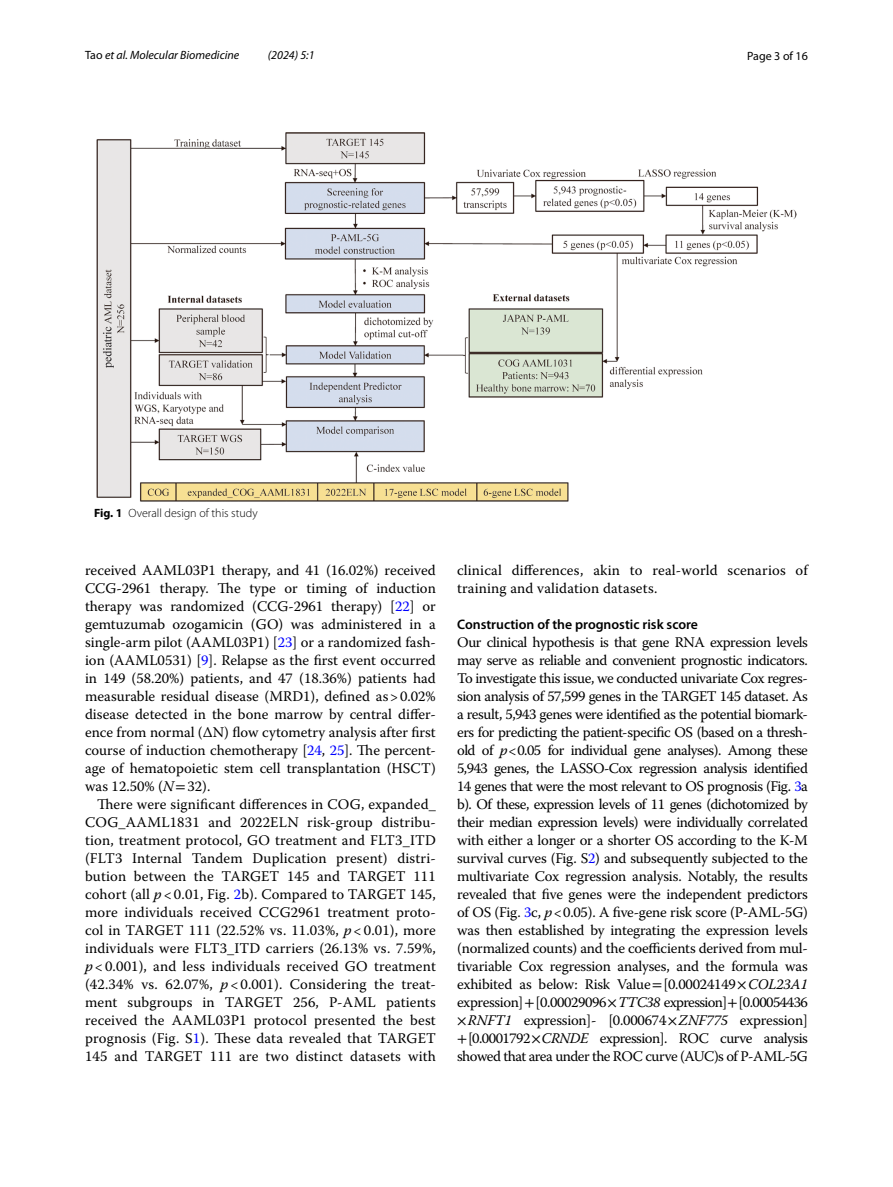
<style>
.page{position:relative;width:893px;height:1187px;background:#fff}
.page>*{position:absolute;margin:0;border:0;box-sizing:border-box;transform-origin:0 0}
.t1{font:14.7px/18px "Warnock Pro";letter-spacing:.005em;color:#000;text-align:justify}
.t2{font:600 13.8px "Myriad Pro";color:#000}
.t3{font:italic 12px "Myriad Pro";color:#000}
.t4{font:300 12px "Myriad Pro";color:#000}
.t5{font:12px "Myriad Pro";color:#000}
.s1{font-style:normal}
.s2{font-weight:700}
.s3{color:#00f}
.s4{font-style:italic}
.s5{font-family:"STIX"}
</style>
<div class="page">
<img style="left:96px;top:133px;width:701px;height:368px">
<p class="t3" style="left:85px;top:48px;width:156px"><span class="s1">Tao</span> et al. Molecular Biomedicine</p>
<p class="t3" style="left:268px;top:48px;width:48px">(2024) 5:1</p>
<p class="t5" style="left:747px;top:48px;width:62px">Page 3 of 16</p>
<p class="t4" style="left:94px;top:506px;width:165px"><span class="s2">Fig. 1</span> Overall design of this study</p>
<p class="t1" style="left:85px;top:561px;width:352px">received AAML03P1 therapy, and 41 (16.02%) received CCG-2961 therapy. The type or timing of induction therapy was randomized (CCG-2961 therapy) [<span class="s3">22</span>] or gemtuzumab ozogamicin (GO) was administered in a single-arm pilot (AAML03P1) [<span class="s3">23</span>] or a randomized fash&shy;ion (AAML0531) [<span class="s3">9</span>]. Relapse as the first event occurred in 149 (58.20%) patients, and 47 (18.36%) patients had measurable residual disease (MRD1), defined as&gt;0.02% disease detected in the bone marrow by central differ&shy;ence from normal (ΔN) flow cytometry analysis after first course of induction chemotherapy [<span class="s3">24</span>, <span class="s3">25</span>]. The percent&shy;age of hematopoietic stem cell transplantation (HSCT) was 12.50% (<span class="s4">N</span><span class="s5">=</span>32).</p>
<p class="t1" style="left:85px;top:795px;width:352px;text-indent:12px">There were significant differences in COG, expanded_ COG_AAML1831 and 2022ELN risk-group distribu&shy;tion, treatment protocol, GO treatment and FLT3_ITD (FLT3 Internal Tandem Duplication present) distri&shy;bution between the TARGET 145 and TARGET 111 cohort (all <span class="s4">p</span> &lt; 0.01, Fig. <span class="s3">2</span>b). Compared to TARGET 145, more individuals received CCG2961 treatment proto&shy;col in TARGET 111 (22.52% vs. 11.03%, <span class="s4">p</span> &lt; 0.01), more individuals were FLT3_ITD carriers (26.13% vs. 7.59%, <span class="s4">p</span> &lt; 0.001), and less individuals received GO treatment (42.34% vs. 62.07%, <span class="s4">p</span> &lt; 0.001). Considering the treat&shy;ment subgroups in TARGET 256, P-AML patients received the AAML03P1 protocol presented the best prognosis (Fig. S<span class="s3">1</span>). These data revealed that TARGET 145 and TARGET 111 are two distinct datasets with</p>
<p class="t1" style="left:457px;top:561px;width:352px">clinical differences, akin to real-world scenarios of training and validation datasets.</p>
<p class="t2" style="left:457px;top:615px;width:242px">Construction of the prognostic risk score</p>
<p class="t1" style="left:457px;top:633px;width:352px">Our clinical hypothesis is that gene RNA expression levels may serve as reliable and convenient prognostic indicators.<br>To investigate this issue, we conducted univariate Cox regres&shy;sion analysis of 57,599 genes in the TARGET 145 dataset. As a result, 5,943 genes were identified as the potential biomark&shy;ers for predicting the patient-specific OS (based on a thresh&shy;old of <span class="s4">p</span>&lt;0.05 for individual gene analyses). Among these 5,943 genes, the LASSO-Cox regression analysis identified 14 genes that were the most relevant to OS prognosis (Fig. <span class="s3">3</span>a b). Of these, expression levels of 11 genes (dichotomized by their median expression levels) were individually correlated with either a longer or a shorter OS according to the K-M survival curves (Fig. S<span class="s3">2</span>) and subsequently subjected to the multivariate Cox regression analysis. Notably, the results revealed that five genes were the independent predictors of OS (Fig. <span class="s3">3</span>c, <span class="s4">p</span>&lt;0.05). A five-gene risk score (P-AML-5G) was then established by integrating the expression levels (normalized counts) and the coefficients derived from mul&shy;tivariable Cox regression analyses, and the formula was exhibited as below: Risk Value<span class="s5">=</span>[0.00024149<span class="s5">×</span><span class="s4">COL23A1 </span>expression]<span class="s5">+</span>[0.00029096<span class="s5">×</span><span class="s4">TTC38</span> expression]<span class="s5">+</span>[0.00054436 <span class="s5">×</span><span class="s4">RNFT1</span> expression]- [0.000674<span class="s5">×</span><span class="s4">ZNF775</span> expression] <span class="s5">+</span>[0.0001792<span class="s5">×</span><span class="s4">CRNDE</span> expression]. ROC curve analysis showed that area under the ROC curve (AUC)s of P-AML-5G</p>
</div>
